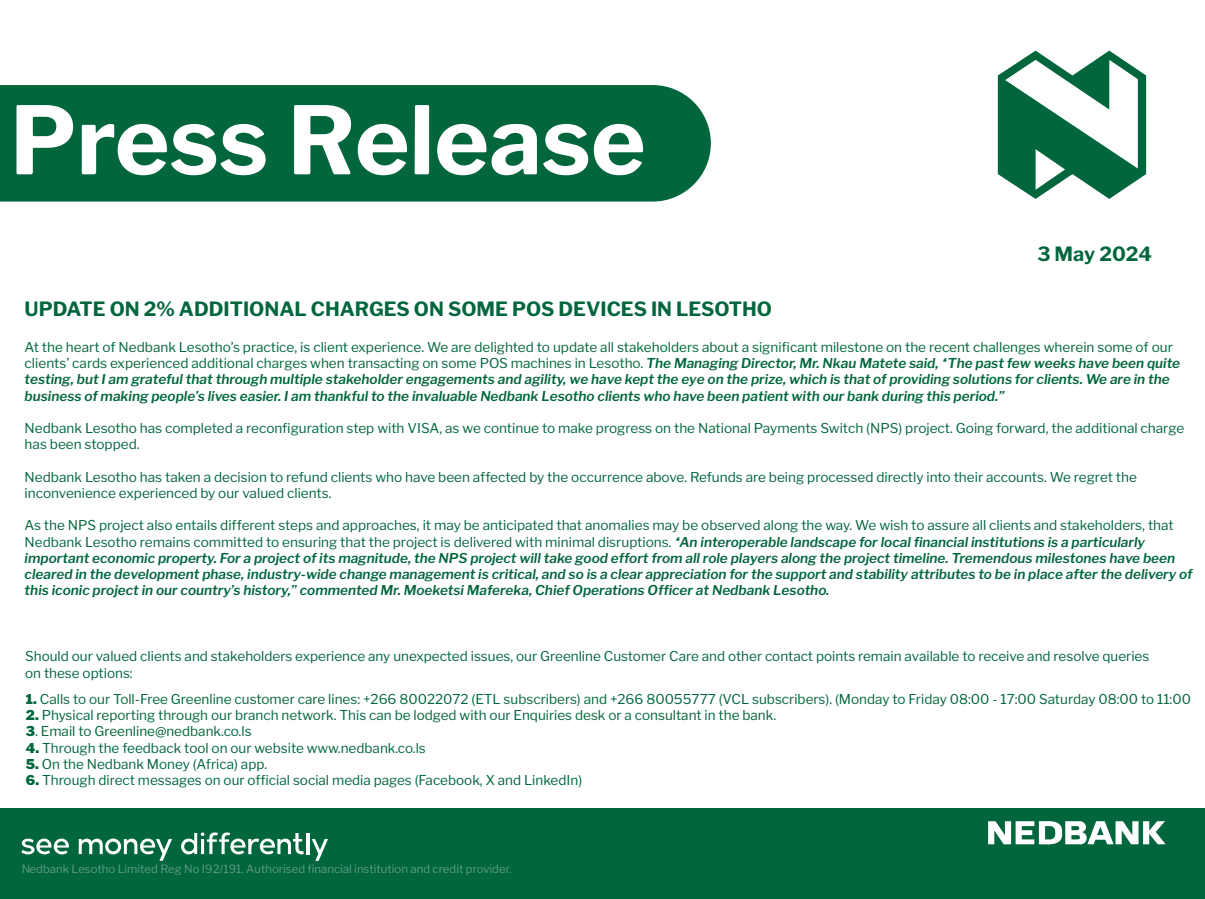
<style>
.page{position:relative;width:1205px;height:899px;background:#fff}
.page>*{position:absolute;margin:0;border:0;box-sizing:border-box;transform-origin:0 0}
.t1{font:700 93.3px "Libre Franklin";color:#fff}
.t2{font:700 19.5px "Libre Franklin";color:#02663d}
.t3{font:italic 600 13.5px/16.2px "Libre Franklin";color:#02663d}
.t4{font:100 13.5px/16.2px "Libre Franklin";color:#02663d}
.t5{font:11.4px "Libre Franklin";color:rgb(255 255 255/.6)}
.s1{font-weight:100;font-style:normal}
.s2{font-weight:900}
</style>
<div class="page">
<div style="left:0;top:808px;width:1205px;height:90px;background:#02663d"></div>
<svg style="left:997px;top:50px;width:150px;height:149px"></svg>
<svg style="left:988px;top:821px;width:177px;height:24px"></svg>
<svg style="left:21px;top:838px;width:48px;height:16px"></svg>
<svg style="left:79px;top:838px;width:93px;height:22px"></svg>
<svg style="left:181px;top:832px;width:123px;height:23px"></svg>
<hr style="left:306px;top:832px;width:3px;height:22px;background:#fff">
<svg style="left:312px;top:839px;width:16px;height:21px"></svg>
<div style="left:0;top:85px;width:711px;height:116px;background:#02663d"></div>
<h1 class="t1" style="left:10px;top:84px;width:637px">Press Release</h1>
<h2 class="t2" style="left:1037px;top:242px;width:116px">3 May 2024</h2>
<h2 class="t2" style="left:25px;top:297px;width:749px">UPDATE ON 2% ADDITIONAL CHARGES ON SOME POS DEVICES IN LESOTHO</h2>
<p class="t3" style="left:25px;top:339px;width:1156px"><span class="s1">At the heart of Nedbank Lesotho’s practice, is client experience. We are delighted to update all stakeholders about a significant milestone on the recent challenges wherein some of our clients’ cards experienced additional charges when transacting on some POS machines in Lesotho.</span> The Managing Director, Mr. Nkau Matete said, “The past few weeks have been quite testing, but I am grateful that through multiple stakeholder engagements and agility, we have kept the eye on the prize, which is that of providing solutions for clients. We are in the business of making people’s lives easier. I am thankful to the invaluable Nedbank Lesotho clients who have been patient with our bank during this period.”</p>
<p class="t4" style="left:25px;top:418px;width:1161px">Nedbank Lesotho has completed a reconfiguration step with VISA, as we continue to make progress on the National Payments Switch (NPS) project. Going forward, the additional charge has been stopped.</p>
<p class="t4" style="left:25px;top:467px;width:1113px">Nedbank Lesotho has taken a decision to refund clients who have been affected by the occurrence above. Refunds are being processed directly into their accounts. We regret the inconvenience experienced by our valued clients.</p>
<p class="t3" style="left:25px;top:517px;width:1169px"><span class="s1">As the NPS project also entails different steps and approaches, it may be anticipated that anomalies may be observed along the way. We wish to assure all clients and stakeholders, that Nedbank Lesotho remains committed to ensuring that the project is delivered with minimal disruptions.</span> “An interoperable landscape for local financial institutions is a particularly important economic property. For a project of its magnitude, the NPS project will take good effort from all role players along the project timeline. Tremendous milestones have been cleared in the development phase, industry-wide change management is critical, and so is a clear appreciation for the support and stability attributes to be in place after the delivery of this iconic project in our country’s history,” commented Mr. Moeketsi Mafereka, Chief Operations Officer at Nedbank Lesotho.</p>
<p class="t4" style="left:25px;top:647px;width:1125px">Should our valued clients and stakeholders experience any unexpected issues, our Greenline Customer Care and other contact points remain available to receive and resolve queries on these options:</p>
<p class="t4" style="left:26px;top:689px;width:1166px"><span class="s2">1.</span> Calls to our Toll-Free Greenline customer care lines: +266 80022072 (ETL subscribers) and +266 80055777 (VCL subscribers). (Monday to Friday 08:00 - 17:00 Saturday 08:00 to 11:00</p>
<p class="t4" style="left:26px;top:706px;width:751px"><span class="s2">2.</span> Physical reporting through our branch network. This can be lodged with our Enquiries desk or a consultant in the bank.</p>
<p class="t4" style="left:26px;top:722px;width:227px"><span class="s2">3</span>. Email to Greenline@nedbank.co.ls</p>
<p class="t4" style="left:26px;top:738px;width:401px"><span class="s2">4.</span> Through the feedback tool on our website www.nedbank.co.ls</p>
<p class="t4" style="left:26px;top:754px;width:243px"><span class="s2">5.</span> On the Nedbank Money (Africa) app.</p>
<p class="t4" style="left:26px;top:770px;width:558px"><span class="s2">6.</span> Through direct messages on our official social media pages (Facebook, X and LinkedIn)</p>
<p class="t5" style="left:21px;top:861px;width:492px">Nedbank Lesotho Limited Reg No I92/191. Authorised financial institution and credit provider.</p>
</div>
